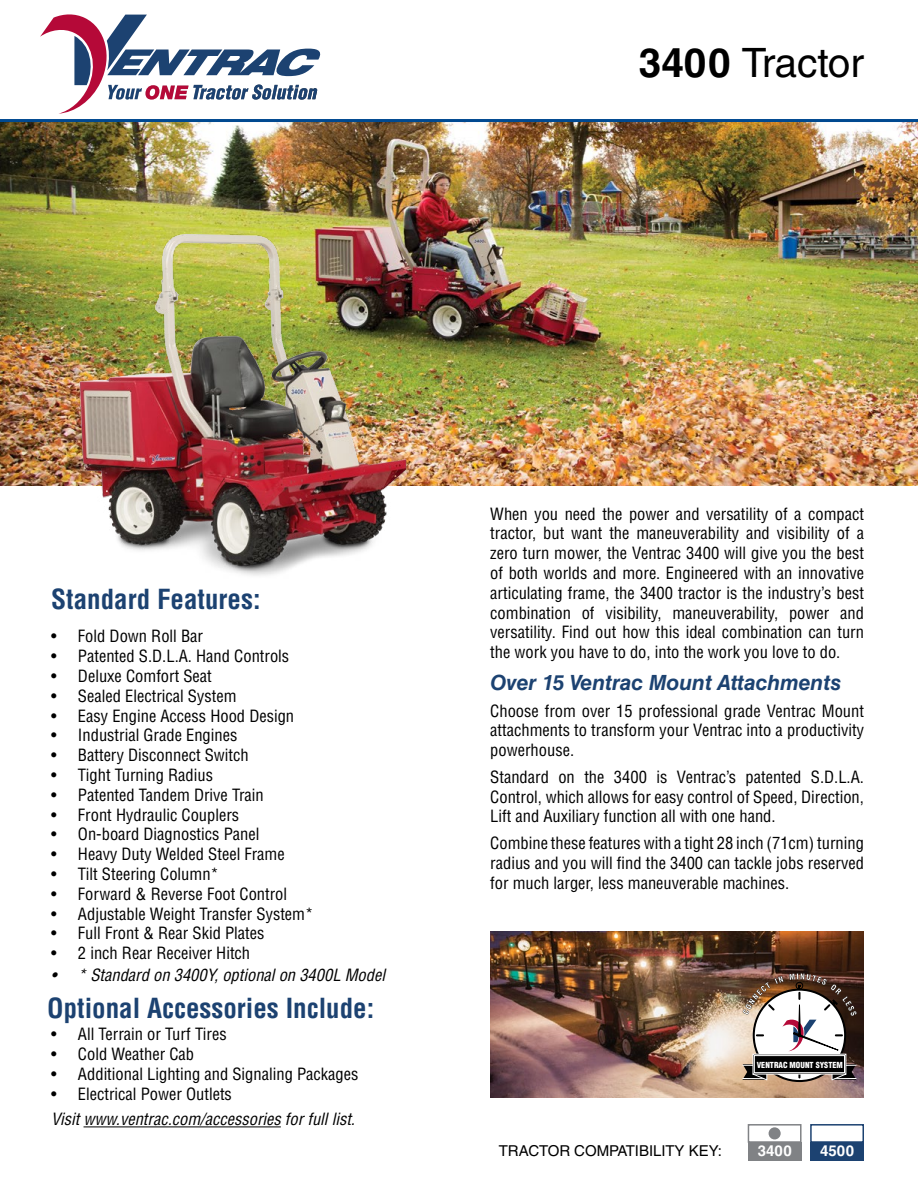
<style>
.page{position:relative;width:918px;height:1188px;background:#fff}
.page>*{position:absolute;margin:0;border:0;box-sizing:border-box;transform-origin:0 0}
.t1{font:40.5px "Helvetica LT Std";letter-spacing:-.005em;color:#000}
.t2{font:700 condensed 27px "Helvetica LT Std";color:#1c4271}
.t3{font:italic 700 21px "Helvetica LT Std";color:#1c4271}
.t4{font:condensed 16.5px/19.8px "Helvetica LT Std";color:#000;text-align:justify}
.t5{font:italic condensed 16.5px "Helvetica LT Std";color:#000}
.t6{font:15px "Helvetica LT Std";color:#000}
.t7{font:700 15px "Helvetica LT Std";color:#fff}
.t8{font:900 condensed 8.1px "Helvetica LT Std";color:#fff}
.s1{font-weight:700}
</style>
<div class="page">
<img style="left:490px;top:932px;width:374px;height:166px">
<img style="left:0;top:122px;width:918px;height:364px">
<hr style="left:0;top:119px;width:918px;height:3px;background:#004990">
<svg style="left:742px;top:973px;width:115px;height:107px"></svg>
<img style="left:27px;top:227px;width:425px;height:349px">
<hr style="left:84px;top:1126px;width:197px;height:1px;background:#000">
<div style="left:748px;top:1142px;width:54px;height:19px;background:#808285"></div>
<div style="left:810px;top:1142px;width:54px;height:19px;background:#1c4271"></div>
<div style="left:748px;top:1124px;width:54px;height:19px;border:2px solid #808285"></div>
<div style="left:810px;top:1124px;width:54px;height:19px;border:2px solid #1c4271"></div>
<div style="left:769px;top:1127px;width:12px;height:12px;background:#808285;border-radius:50%"></div>
<svg style="left:40px;top:14px;width:281px;height:100px"></svg>
<h1 class="t1" style="left:639px;top:39px;width:227px"><span class="s1">3400</span> Tractor</h1>
<h2 class="t2" style="left:51px;top:582px;width:211px">Standard Features:</h2>
<p class="t4" style="left:51px;top:626px;width:154px">• Fold Down Roll Bar</p>
<p class="t4" style="left:51px;top:646px;width:240px">• Patented S.D.L.A. Hand Controls</p>
<p class="t4" style="left:51px;top:666px;width:162px">• Deluxe Comfort Seat</p>
<p class="t4" style="left:51px;top:686px;width:187px">• Sealed Electrical System</p>
<p class="t4" style="left:51px;top:706px;width:245px">• Easy Engine Access Hood Design</p>
<p class="t4" style="left:51px;top:725px;width:188px">• Industrial Grade Engines</p>
<p class="t4" style="left:51px;top:745px;width:199px">• Battery Disconnect Switch</p>
<p class="t4" style="left:51px;top:765px;width:164px">• Tight Turning Radius</p>
<p class="t4" style="left:51px;top:785px;width:214px">• Patented Tandem Drive Train</p>
<p class="t4" style="left:51px;top:805px;width:190px">• Front Hydraulic Couplers</p>
<p class="t4" style="left:51px;top:824px;width:210px">• On-board Diagnostics Panel</p>
<p class="t4" style="left:51px;top:844px;width:235px">• Heavy Duty Welded Steel Frame</p>
<p class="t4" style="left:51px;top:864px;width:169px">• Tilt Steering Column*</p>
<p class="t4" style="left:51px;top:884px;width:238px">• Forward &amp; Reverse Foot Control</p>
<p class="t4" style="left:51px;top:904px;width:264px">• Adjustable Weight Transfer System*</p>
<p class="t4" style="left:51px;top:923px;width:215px">• Full Front &amp; Rear Skid Plates</p>
<p class="t4" style="left:51px;top:943px;width:201px">• 2 inch Rear Receiver Hitch</p>
<p class="t5" style="left:51px;top:964px;width:336px">• * Standard on 3400Y, optional on 3400L Model</p>
<h2 class="t2" style="left:47px;top:991px;width:328px">Optional Accessories Include:</h2>
<p class="t4" style="left:51px;top:1024px;width:177px">• All Terrain or Turf Tires</p>
<p class="t4" style="left:51px;top:1044px;width:145px">• Cold Weather Cab</p>
<p class="t4" style="left:51px;top:1064px;width:309px">• Additional Lighting and Signaling Packages</p>
<p class="t4" style="left:51px;top:1084px;width:182px">• Electrical Power Outlets</p>
<p class="t5" style="left:51px;top:1109px;width:306px">Visit www.ventrac.com/accessories for full list.</p>
<p class="t4" style="left:490px;top:504px;width:375px">When you need the power and versatility of a compact tractor, but want the maneuverability and visibility of a zero turn mower, the Ventrac 3400 will give you the best of both worlds and more. Engineered with an innovative articulating frame, the 3400 tractor is the industry’s best combination of visibility, maneuverability, power and versatility. Find out how this ideal combination can turn the work you have to do, into the work you love to do.</p>
<p class="t3" style="left:490px;top:670px;width:352px">Over 15 Ventrac Mount Attachments</p>
<p class="t4" style="left:490px;top:701px;width:375px">Choose from over 15 professional grade Ventrac Mount attachments to transform your Ventrac into a productivity powerhouse.</p>
<p class="t4" style="left:490px;top:767px;width:375px">Standard on the 3400 is Ventrac’s patented S.D.L.A.<br>Control, which allows for easy control of Speed, Direction, Lift and Auxiliary function all with one hand.</p>
<p class="t4" style="left:490px;top:833px;width:375px">Combine these features with a tight 28 inch (71cm) turning radius and you will find the 3400 can tackle jobs reserved for much larger, less maneuverable machines.</p>
<p class="t8" style="left:757px;top:1060px;width:88px">VENTRAC MOUNT SYSTEM</p>
<p class="t6" style="left:499px;top:1142px;width:225px">TRACTOR COMPATIBILITY KEY:</p>
<p class="t7" style="left:758px;top:1142px;width:35px">3400</p>
<p class="t7" style="left:820px;top:1142px;width:35px">4500</p>
</div>
